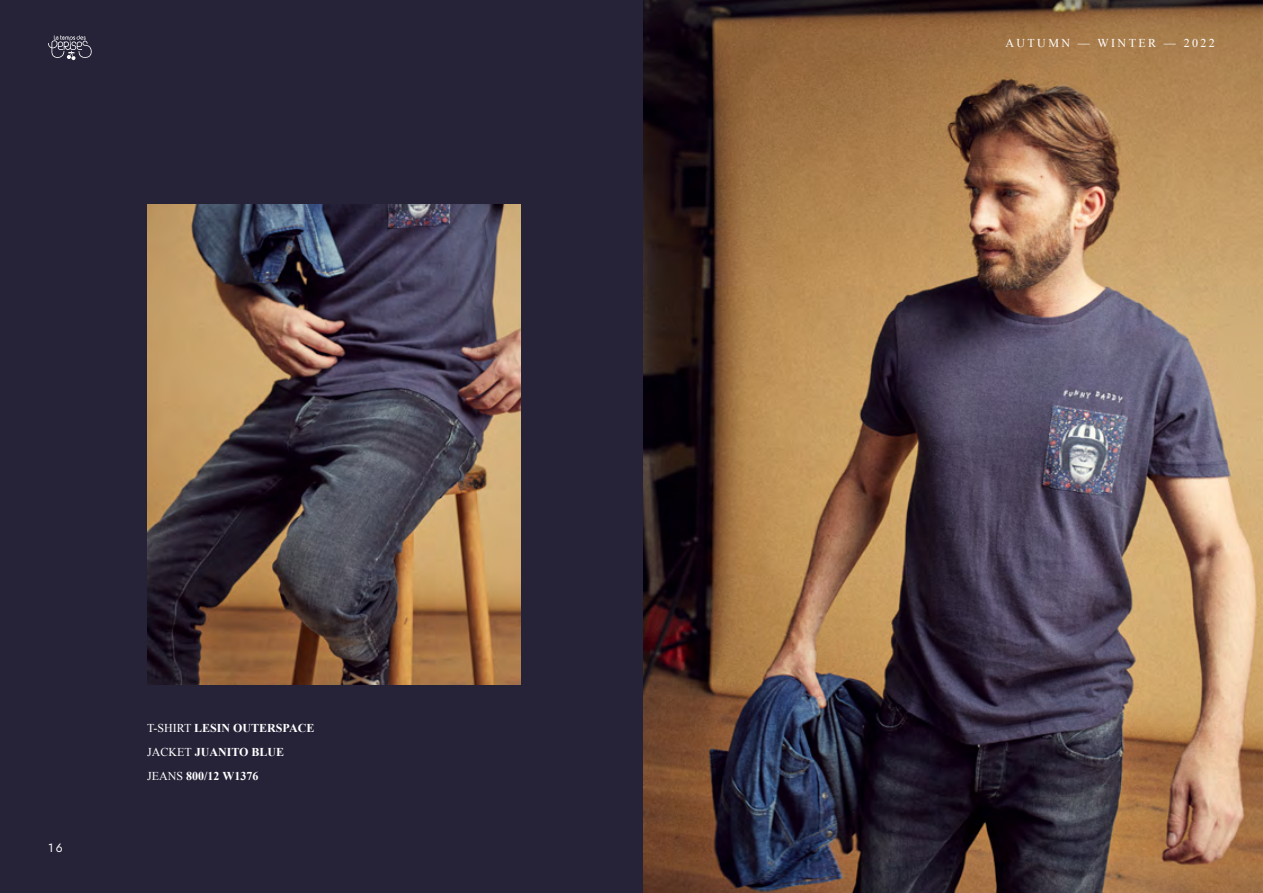
<style>
.page{position:relative;width:1263px;height:893px;background:#262338}
.page>*{position:absolute;margin:0;border:0;box-sizing:border-box;transform-origin:0 0}
.t1{font:700 12px/24px "Times New Roman";color:#fff}
.t2{font:12px "Times New Roman";letter-spacing:.2em;color:#fff}
.t3{font:12px "Jost";color:#fff}
.s1{font-weight:400}
</style>
<div class="page">
<img style="left:643px;top:0;width:620px;height:893px">
<img style="left:147px;top:204px;width:373px;height:480px">
<svg style="left:48px;top:35px;width:44px;height:25px"></svg>
<p class="t3" style="left:48px;top:839px;width:16px">16</p>
<p class="t1" style="left:147px;top:715px;width:169px"><span class="s1">T-SHIRT</span> LESIN OUTERSPACE<br><span class="s1">JACKET</span> JUANITO BLUE<br><span class="s1">JEANS</span> 800/12 W1376</p>
<p class="t2" style="left:1005px;top:35px;width:211px">AUTUMN — WINTER — 2022</p>
</div>
